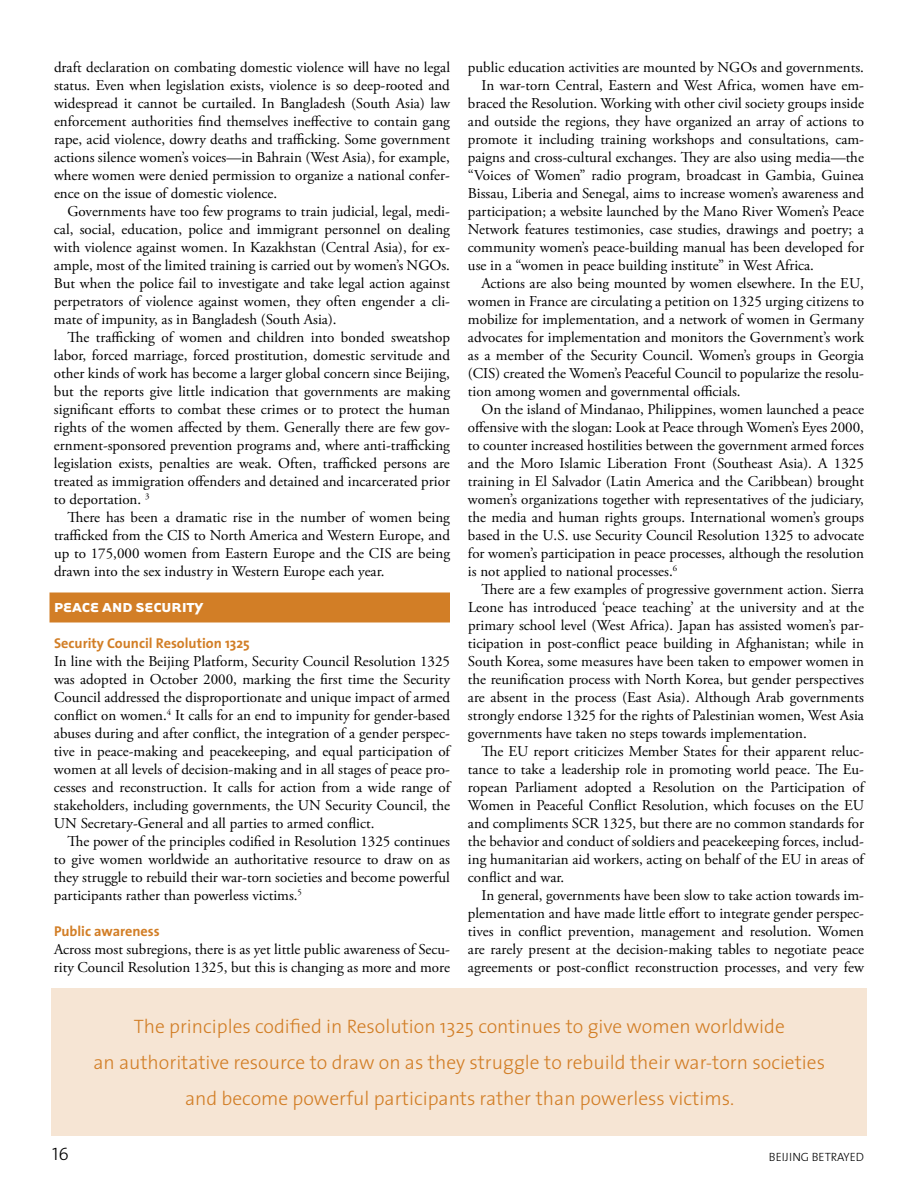
<style>
.page{position:relative;width:918px;height:1188px;background:#fff}
.page>*{position:absolute;margin:0;border:0;box-sizing:border-box;transform-origin:0 0}
.t1{font:300 19.5px/36px "The Sans";color:#d27e26;text-align:center}
.t2{font:18px "The Sans Light Caps";color:#000}
.t3{font:15px/18px "Adobe Garamond Pro";color:#000;text-align:justify}
.t4{font:700 15px "Tarzana Wide";color:#fff}
.t5{font:700 14.25px "The Sans";color:#d27e26}
.t6{font:12px "The Sans Light Caps";color:#000}
</style>
<div class="page">
<div style="left:50px;top:592px;width:400px;height:30px;background:#d27e26"></div>
<div style="left:52px;top:988px;width:815px;height:148px;background:#f6e5d4"></div>
<p class="t3" style="left:54px;top:59px;width:398px">draft declaration on combating domestic violence will have no legal status. Even when legislation exists, violence is so deep-rooted and widespread it cannot be curtailed. In Bangladesh (South Asia) law enforcement authorities find themselves ineffective to contain gang rape, acid violence, dowry deaths and trafficking. Some government actions silence women’s voices—in Bahrain (West Asia), for example, where women were denied permission to organize a national confer&shy;ence on the issue of domestic violence.</p>
<p class="t3" style="left:54px;top:203px;width:398px;text-indent:14px">Governments have too few programs to train judicial, legal, medi&shy;cal, social, education, police and immigrant personnel on dealing with violence against women. In Kazakhstan (Central Asia), for ex&shy;ample, most of the limited training is carried out by women’s NGOs.<br>But when the police fail to investigate and take legal action against perpetrators of violence against women, they often engender a cli&shy;mate of impunity, as in Bangladesh (South Asia).</p>
<p class="t3" style="left:54px;top:329px;width:398px;text-indent:13px">The trafficking of women and children into bonded sweatshop labor, forced marriage, forced prostitution, domestic servitude and other kinds of work has become a larger global concern since Beijing, but the reports give little indication that governments are making significant efforts to combat these crimes or to protect the human rights of the women affected by them. Generally there are few gov&shy;ernment-sponsored prevention programs and, where anti-trafficking legislation exists, penalties are weak. Often, trafficked persons are treated as immigration offenders and detained and incarcerated prior to deportation. <sup>3</sup></p>
<p class="t3" style="left:54px;top:509px;width:398px;text-indent:13px">There has been a dramatic rise in the number of women being trafficked from the CIS to North America and Western Europe, and up to 175,000 women from Eastern Europe and the CIS are being drawn into the sex industry in Western Europe each year.</p>
<p class="t4" style="left:54px;top:598px;width:151px">PEACE AND SECURITY</p>
<p class="t5" style="left:54px;top:631px;width:197px">Security Council Resolution 1325</p>
<p class="t3" style="left:54px;top:653px;width:398px">In line with the Beijing Platform, Security Council Resolution 1325 was adopted in October 2000, marking the first time the Security Council addressed the disproportionate and unique impact of armed conflict on women.<sup>4</sup> It calls for an end to impunity for gender-based abuses during and after conflict, the integration of a gender perspec&shy;tive in peace-making and peacekeeping, and equal participation of women at all levels of decision-making and in all stages of peace pro&shy;cesses and reconstruction. It calls for action from a wide range of stakeholders, including governments, the UN Security Council, the UN Secretary-General and all parties to armed conflict.</p>
<p class="t3" style="left:54px;top:833px;width:398px;text-indent:13px">The power of the principles codified in Resolution 1325 continues to give women worldwide an authoritative resource to draw on as they struggle to rebuild their war-torn societies and become powerful participants rather than powerless victims.<sup>5</sup></p>
<p class="t5" style="left:54px;top:919px;width:107px">Public awareness</p>
<p class="t3" style="left:54px;top:941px;width:398px">Across most subregions, there is as yet little public awareness of Secu&shy;rity Council Resolution 1325, but this is changing as more and more</p>
<p class="t3" style="left:468px;top:59px;width:397px">public education activities are mounted by NGOs and governments.</p>
<p class="t3" style="left:481px;top:77px;width:384px">In war-torn Central, Eastern and West Africa, women have em-</p>
<p class="t3" style="left:468px;top:95px;width:398px">braced the Resolution. Working with other civil society groups inside</p>
<p class="t3" style="left:468px;top:113px;width:398px">and outside the regions, they have organized an array of actions to</p>
<p class="t3" style="left:468px;top:131px;width:398px">promote it including training workshops and consultations, cam-</p>
<p class="t3" style="left:468px;top:149px;width:397px">paigns and cross-cultural exchanges. They are also using media—the</p>
<p class="t3" style="left:468px;top:167px;width:398px">“Voices of Women” radio program, broadcast in Gambia, Guinea</p>
<p class="t3" style="left:468px;top:185px;width:398px">Bissau, Liberia and Senegal, aims to increase women’s awareness and</p>
<p class="t3" style="left:468px;top:203px;width:398px">participation; a website launched by the Mano River Women’s Peace</p>
<p class="t3" style="left:468px;top:221px;width:397px">Network features testimonies, case studies, drawings and poetry; a</p>
<p class="t3" style="left:468px;top:239px;width:397px">community women’s peace-building manual has been developed for</p>
<p class="t3" style="left:468px;top:257px;width:348px">use in a “women in peace building institute” in West Africa.</p>
<p class="t3" style="left:481px;top:275px;width:384px">Actions are also being mounted by women elsewhere. In the EU,</p>
<p class="t3" style="left:468px;top:293px;width:397px">women in France are circulating a petition on 1325 urging citizens to</p>
<p class="t3" style="left:468px;top:311px;width:397px">mobilize for implementation, and a network of women in Germany</p>
<p class="t3" style="left:468px;top:329px;width:398px">advocates for implementation and monitors the Government’s work</p>
<p class="t3" style="left:468px;top:347px;width:397px">as a member of the Security Council. Women’s groups in Georgia</p>
<p class="t3" style="left:468px;top:365px;width:398px">(CIS) created the Women’s Peaceful Council to popularize the resolu-</p>
<p class="t3" style="left:468px;top:383px;width:274px">tion among women and governmental officials.</p>
<p class="t3" style="left:481px;top:401px;width:384px">On the island of Mindanao, Philippines, women launched a peace</p>
<p class="t3" style="left:468px;top:419px;width:398px">offensive with the slogan: Look at Peace through Women’s Eyes 2000,</p>
<p class="t3" style="left:468px;top:437px;width:398px">to counter increased hostilities between the government armed forces</p>
<p class="t3" style="left:468px;top:455px;width:397px">and the Moro Islamic Liberation Front (Southeast Asia). A 1325</p>
<p class="t3" style="left:468px;top:473px;width:398px">training in El Salvador (Latin America and the Caribbean) brought</p>
<p class="t3" style="left:468px;top:491px;width:397px">women’s organizations together with representatives of the judiciary,</p>
<p class="t3" style="left:468px;top:509px;width:397px">the media and human rights groups. International women’s groups</p>
<p class="t3" style="left:468px;top:527px;width:397px">based in the U.S. use Security Council Resolution 1325 to advocate</p>
<p class="t3" style="left:468px;top:545px;width:397px">for women’s participation in peace processes, although the resolution</p>
<p class="t3" style="left:468px;top:563px;width:211px">is not applied to national processes.<sup>6</sup></p>
<p class="t3" style="left:482px;top:581px;width:384px">There are a few examples of progressive government action. Sierra</p>
<p class="t3" style="left:468px;top:599px;width:397px">Leone has introduced ‘peace teaching’ at the university and at the</p>
<p class="t3" style="left:468px;top:617px;width:398px">primary school level (West Africa). Japan has assisted women’s par-</p>
<p class="t3" style="left:468px;top:635px;width:398px">ticipation in post-conflict peace building in Afghanistan; while in</p>
<p class="t3" style="left:468px;top:653px;width:398px">South Korea, some measures have been taken to empower women in</p>
<p class="t3" style="left:468px;top:671px;width:397px">the reunification process with North Korea, but gender perspectives</p>
<p class="t3" style="left:468px;top:689px;width:397px">are absent in the process (East Asia). Although Arab governments</p>
<p class="t3" style="left:468px;top:707px;width:398px">strongly endorse 1325 for the rights of Palestinian women, West Asia</p>
<p class="t3" style="left:468px;top:725px;width:340px">governments have taken no steps towards implementation.</p>
<p class="t3" style="left:481px;top:743px;width:384px">The EU report criticizes Member States for their apparent reluc-</p>
<p class="t3" style="left:468px;top:761px;width:398px">tance to take a leadership role in promoting world peace. The Eu-</p>
<p class="t3" style="left:468px;top:779px;width:398px">ropean Parliament adopted a Resolution on the Participation of</p>
<p class="t3" style="left:468px;top:797px;width:397px">Women in Peaceful Conflict Resolution, which focuses on the EU</p>
<p class="t3" style="left:468px;top:815px;width:397px">and compliments SCR 1325, but there are no common standards for</p>
<p class="t3" style="left:468px;top:833px;width:398px">the behavior and conduct of soldiers and peacekeeping forces, includ-</p>
<p class="t3" style="left:468px;top:851px;width:397px">ing humanitarian aid workers, acting on behalf of the EU in areas of</p>
<p class="t3" style="left:468px;top:869px;width:98px">conflict and war.</p>
<p class="t3" style="left:481px;top:887px;width:384px">In general, governments have been slow to take action towards im-</p>
<p class="t3" style="left:468px;top:905px;width:398px">plementation and have made little effort to integrate gender perspec-</p>
<p class="t3" style="left:468px;top:923px;width:398px">tives in conflict prevention, management and resolution. Women</p>
<p class="t3" style="left:468px;top:941px;width:398px">are rarely present at the decision-making tables to negotiate peace</p>
<p class="t3" style="left:468px;top:959px;width:397px">agreements or post-conflict reconstruction processes, and very few</p>
<h1 class="t1" style="left:93px;top:1008px;width:733px">The principles codified in Resolution 1325 continues to give women worldwide<br>an authoritative resource to draw on as they struggle to rebuild their war-torn societies and become powerful participants rather than powerless victims.</h1>
<p class="t2" style="left:52px;top:1139px;width:18px">16</p>
<p class="t6" style="left:769px;top:1147px;width:97px">BEIJING BETRAYED</p>
</div>
